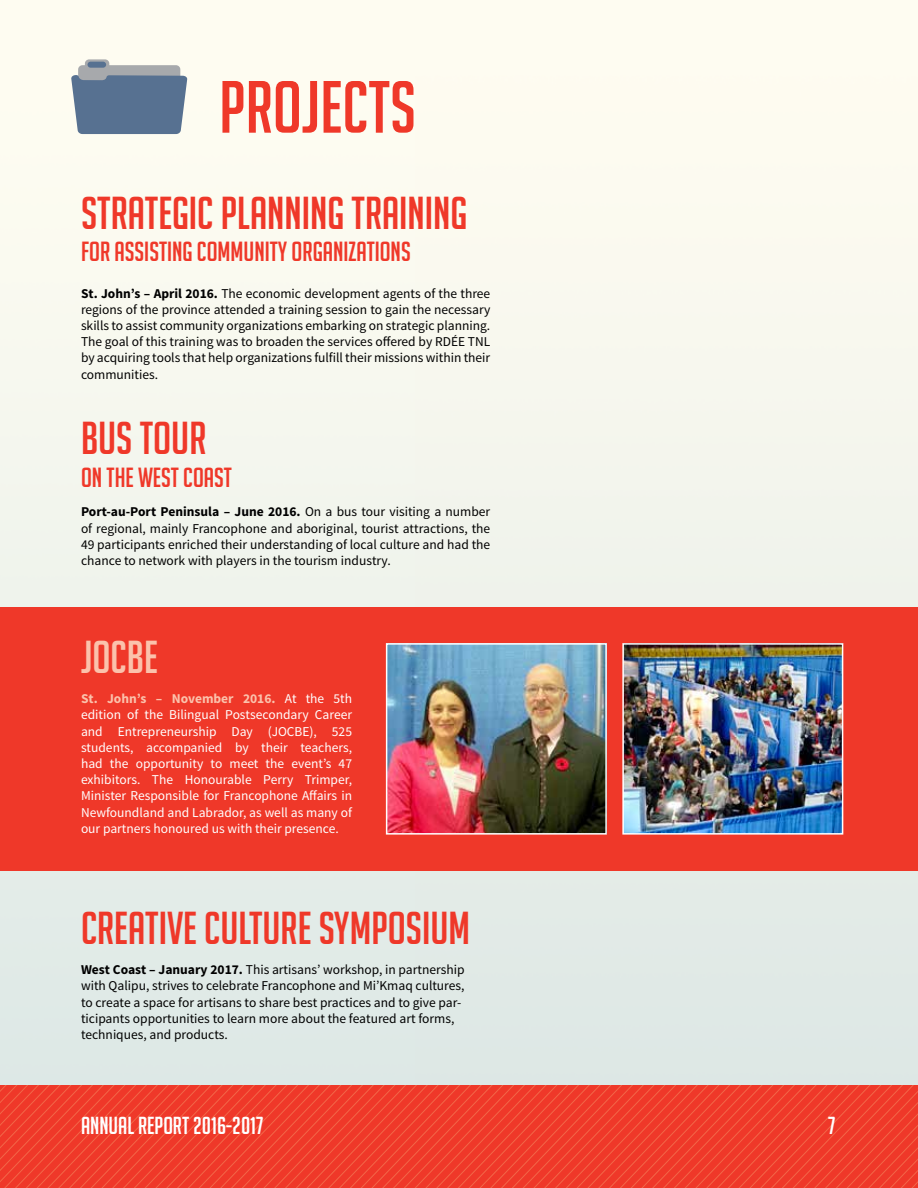
<style>
.page{position:relative;width:918px;height:1188px;background:#fff}
.page>*{position:absolute;margin:0;border:0;box-sizing:border-box;transform-origin:0 0}
.t1{font:72px "Big Noodle Titling";color:#ef3829}
.t2{font:45px "Big Noodle Titling";color:#ef3829}
.t3{font:45px "Big Noodle Titling";color:#fbc2ac}
.t4{font:27px "Big Noodle Titling";color:#ef3829}
.t5{font:24px "Big Noodle Titling";color:#fff}
.t6{font:13.5px/16.2px "Source Sans Pro";color:#000;text-align:justify}
.t7{font:13.5px/16.2px "Source Sans Pro";color:#fff;text-align:justify}
.s1{font-weight:700}
.s2{font-weight:700;color:#fbc2ac}
</style>
<div class="page">
<svg style="left:0;top:1085px;width:918px;height:103px;background:#ef3d2c"></svg>
<div style="left:78px;top:65px;width:102px;height:69px;background:#a7a9ac;border-radius:4px"></div>
<svg style="left:85px;top:59px;width:24px;height:12px"></svg>
<div style="left:88px;top:62px;width:18px;height:6px;background:#577191;border-radius:3px"></div>
<svg style="left:71px;top:75px;width:116px;height:59px;background:#627a97"></svg>
<div style="left:0;top:607px;width:918px;height:264px;background:#ef3829"></div>
<img style="left:389px;top:646px;width:215px;height:186px">
<div style="left:386px;top:643px;width:221px;height:192px;border:2px solid #fff"></div>
<img style="left:625px;top:646px;width:215px;height:186px">
<div style="left:622px;top:643px;width:221px;height:192px;border:2px solid #fff"></div>
<h1 class="t1" style="left:219px;top:68px;width:198px">PROJECTS</h1>
<h2 class="t2" style="left:81px;top:188px;width:388px">STRATEGIC PLANNING TRAINING</h2>
<h3 class="t4" style="left:81px;top:237px;width:331px">FOR ASSISTING COMMUNITY ORGANIZATIONS</h3>
<p class="t6" style="left:81px;top:285px;width:411px"><span class="s1">St. John’s – April 2016.</span> The economic development agents of the three regions of the province attended a training session to gain the necessary skills to assist community organizations embarking on strategic planning.<br>The goal of this training was to broaden the services offered by RDÉE TNL by acquiring tools that help organizations fulfill their missions within their communities.</p>
<h2 class="t2" style="left:81px;top:414px;width:127px">BUS TOUR</h2>
<h3 class="t4" style="left:81px;top:463px;width:153px">ON THE WEST COAST</h3>
<p class="t6" style="left:81px;top:504px;width:411px"><span class="s1">Port-au-Port Peninsula – June 2016.</span> On a bus tour visiting a number of regional, mainly Francophone and aboriginal, tourist attractions, the 49 participants enriched their understanding of local culture and had the chance to network with players in the tourism industry.</p>
<h2 class="t3" style="left:81px;top:633px;width:78px">JOCBE</h2>
<p class="t7" style="left:81px;top:691px;width:273px"><span class="s2">St. John’s – November 2016.</span> At the 5th edition of the Bilingual Postsecondary Career and Entrepreneurship Day (JOCBE), 525 students, accompanied by their teachers, had the opportunity to meet the event’s 47 exhibitors. The Honourable Perry Trimper, Minister Responsible for Francophone Affairs in Newfoundland and Labrador, as well as many of our partners honoured us with their presence.</p>
<h2 class="t2" style="left:81px;top:904px;width:391px">CREATIVE CULTURE SYMPOSIUM</h2>
<p class="t6" style="left:81px;top:962px;width:385px;text-align:left"><span class="s1">West Coast – January 2017.</span> This artisans’ workshop, in partnership with Qalipu, strives to celebrate Francophone and Mi’Kmaq cultures, to create a space for artisans to share best practices and to give par&shy;ticipants opportunities to learn more about the featured art forms, techniques, and products.</p>
<h3 class="t5" style="left:81px;top:1113px;width:184px">ANNUAL REPORT 2016-2017</h3>
<h3 class="t5" style="left:828px;top:1113px;width:9px">7</h3>
</div>
